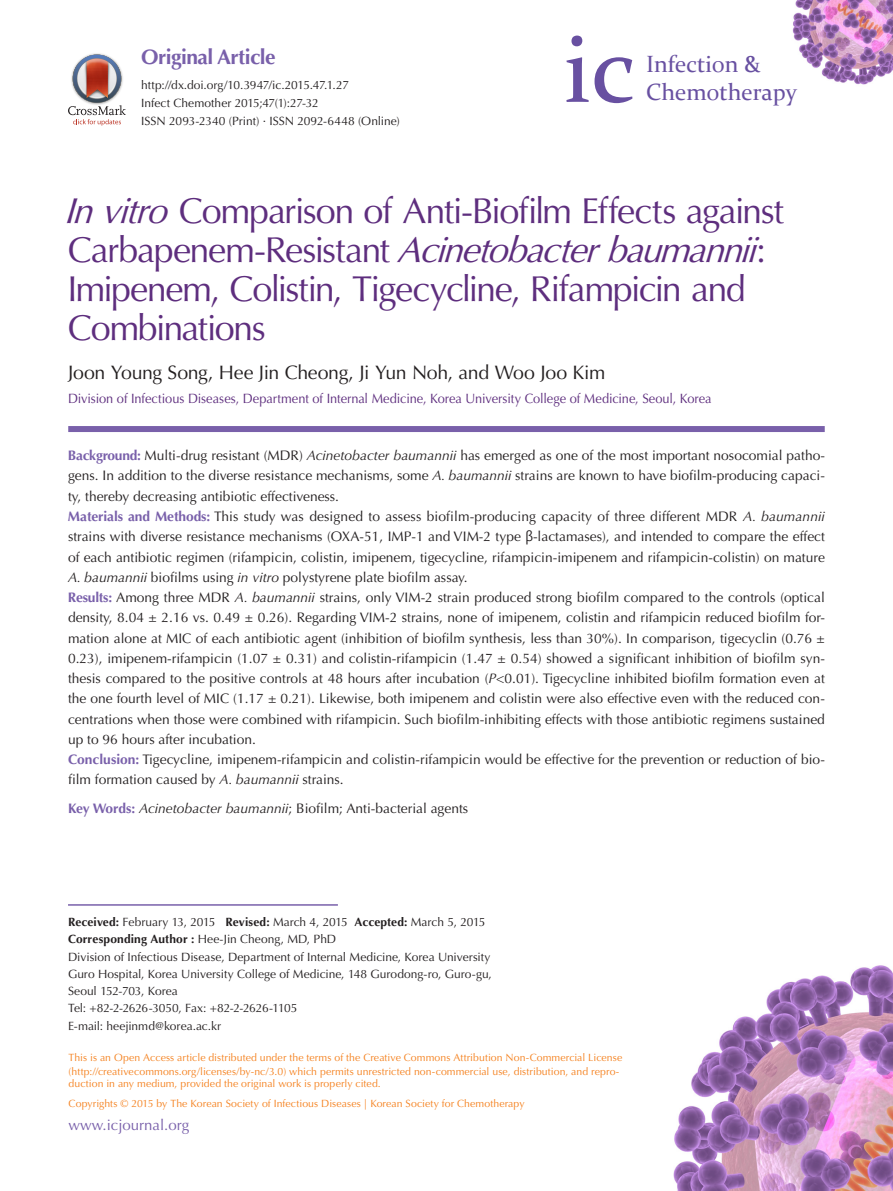
<style>
.page{position:relative;width:893px;height:1191px;background:#fff}
.page>*{position:absolute;margin:0;border:0;box-sizing:border-box;transform-origin:0 0}
.영문_타이틀{font:36px/39px "Optima LT Std";letter-spacing:-.04em;color:#5e2e7e}
.t1{font:23.55px "Constantia";color:#6850a1}
.t2{font:700 21px "Optima LT Std";letter-spacing:-.025em;color:#7960aa}
.저자명{font:19.5px "Optima LT Std";letter-spacing:-.015em;color:#231f20}
.t3{font:15px "Optima LT Std";color:#7960aa}
.초록_영문{font:13.8px/20.2px "Optima LT Std";color:#231f20;text-align:justify}
.저자_소속{font:13.5px "Optima LT Std";color:#5e2e7e;scale:.95 1}
.저자_소속_교신저자{font:12px/17.2px "Optima LT Std";letter-spacing:-.005em;color:#231f20;text-align:justify}
.저자_소속_교신저자-2{font:700 12px "Optima LT Std";letter-spacing:.01em;color:#231f20}
.t4{font:10.5px/13.5px "Optima LT Std";letter-spacing:.005em;color:#f58220}
.s1{font-style:italic}
.s2{font-weight:700;color:#7960aa}
.s3{font-family:"Malgun Gothic"}
.s4{font-weight:700}
.s5{font-weight:400}
</style>
<div class="page">
<img style="left:673px;top:965px;width:220px;height:226px">
<img style="left:792px;top:0;width:101px;height:85px">
<svg style="left:566px;top:36px;width:66px;height:67px"></svg>
<hr style="left:68px;top:904px;width:270px;height:1px;background:#7960aa">
<div style="left:68px;top:426px;width:757px;height:6px;background:#7960aa"></div>
<img style="left:89px;top:53px;width:16px;height:2px">
<svg style="left:68px;top:55px;width:58px;height:71px"></svg>
<p class="t2" style="left:141px;top:44px;width:136px">Original Article</p>
<p class="저자_소속_교신저자" style="left:141px;top:76px;width:209px">http://dx.doi.org/10.3947/ic.2015.47.1.27</p>
<p class="저자_소속_교신저자" style="left:141px;top:94px;width:179px">Infect Chemother 2015;47(1):27-32</p>
<p class="저자_소속_교신저자" style="left:141px;top:112px;width:260px">ISSN 2093-2340 (Print) · ISSN 2092-6448 (Online)</p>
<p class="t1" style="left:646px;top:48px;width:115px">Infection &amp;</p>
<p class="t1" style="left:646px;top:76px;width:152px">Chemotherapy</p>
<p class="영문_타이틀" style="left:64px;top:192px;width:721px"><span class="s1">Invitro</span> Comparison of Anti-Biofilm Effects against C a r b a p e n e m - R e s i s t a n t <span class="s1">Acinetobacterbaumannii</span>:<br>Imipenem, Colistin, Tigecycline, Rifampicin and Combinations</p>
<p class="저자명" style="left:68px;top:360px;width:539px">Joon Young Song, Hee Jin Cheong, Ji Yun Noh, and Woo Joo Kim</p>
<p class="저자_소속" style="left:68px;top:391px;width:679px">Division of Infectious Diseases, Department of Internal Medicine, Korea University College of Medicine, Seoul, Korea</p>
<p class="초록_영문" style="left:68px;top:445px;width:758px"><span class="s2">Background:</span> Multi-drug resistant (MDR) <span class="s1">Acinetobacter baumannii</span> has emerged as one of the most important nosocomial patho&shy;gens. In addition to the diverse resistance mechanisms, some <span class="s1">A. baumannii</span> strains are known to have biofilm-producing capaci&shy;ty, thereby decreasing antibiotic effectiveness.</p>
<p class="초록_영문" style="left:68px;top:506px;width:758px"><span class="s2">Materials and Methods:</span> This study was designed to assess biofilm-producing capacity of three different MDR <span class="s1">A. baumannii </span>strains with diverse resistance mechanisms (OXA-51, IMP-1 and VIM-2 type <span class="s3">β</span>-lactamases), and intended to compare the effect of each antibiotic regimen (rifampicin, colistin, imipenem, tigecycline, rifampicin-imipenem and rifampicin-colistin) on mature <span class="s1">A. baumannii</span> biofilms using <span class="s1">in vitro</span> polystyrene plate biofilm assay.</p>
<p class="초록_영문" style="left:68px;top:587px;width:758px"><span class="s2">Results:</span> Among three MDR <span class="s1">A. baumannii</span> strains, only VIM-2 strain produced strong biofilm compared to the controls (optical density, 8.04 ± 2.16 vs. 0.49 ± 0.26). Regarding VIM-2 strains, none of imipenem, colistin and rifampicin reduced biofilm for&shy;mation alone at MIC of each antibiotic agent (inhibition of biofilm synthesis, less than 30%). In comparison, tigecyclin (0.76 ± 0.23), imipenem-rifampicin (1.07 ± 0.31) and colistin-rifampicin (1.47 ± 0.54) showed a significant inhibition of biofilm syn&shy;thesis compared to the positive controls at 48 hours after incubation (<span class="s1">P</span>&lt;0.01). Tigecycline inhibited biofilm formation even at the one fourth level of MIC (1.17 ± 0.21). Likewise, both imipenem and colistin were also effective even with the reduced con&shy;centrations when those were combined with rifampicin. Such biofilm-inhibiting effects with those antibiotic regimens sustained up to 96 hours after incubation.</p>
<p class="초록_영문" style="left:68px;top:749px;width:758px"><span class="s2">Conclusion:</span> Tigecycline, imipenem-rifampicin and colistin-rifampicin would be effective for the prevention or reduction of bio&shy;film formation caused by <span class="s1">A. baumannii</span> strains.</p>
<p class="초록_영문" style="left:68px;top:798px;width:402px"><span class="s2">Key Words:</span> <span class="s1">Acinetobacter baumannii</span>; Biofilm; Anti-bacterial agents</p>
<p class="저자_소속_교신저자" style="left:68px;top:913px;width:419px"><span class="s4">Received:</span> February 13, 2015 <span class="s4">Revised:</span> March 4, 2015 <span class="s4">Accepted:</span> March 5, 2015</p>
<p class="저자_소속_교신저자-2" style="left:68px;top:932px;width:270px">Corresponding Author : <span class="s5">Hee-Jin Cheong, MD, PhD</span></p>
<p class="저자_소속_교신저자" style="left:68px;top:948px;width:425px">Division of Infectious Disease, Department of Internal Medicine, Korea University Guro Hospital, Korea University College of Medicine, 148 Gurodong-ro, Guro-gu, Seoul 152-703, Korea</p>
<p class="저자_소속_교신저자" style="left:68px;top:999px;width:231px">Tel: +82-2-2626-3050, Fax: +82-2-2626-1105</p>
<p class="저자_소속_교신저자" style="left:68px;top:1017px;width:155px">E-mail: heejinmd@korea.ac.kr</p>
<p class="t4" style="left:69px;top:1051px;width:555px">This is an Open Access article distributed under the terms of the Creative Commons Attribution Non-Commercial License (http://creativecommons.org/licenses/by-nc/3.0) which permits unrestricted non-commercial use, distribution, and repro-</p>
<p class="t4" style="left:69px;top:1076px;width:314px">duction in any medium, provided the original work is properly cited.</p>
<p class="t4" style="left:69px;top:1097px;width:457px">Copyrights © 2015 by The Korean Society of Infectious Diseases | Korean Society for Chemotherapy</p>
<p class="t3" style="left:69px;top:1116px;width:122px">www.icjournal.org</p>
</div>
